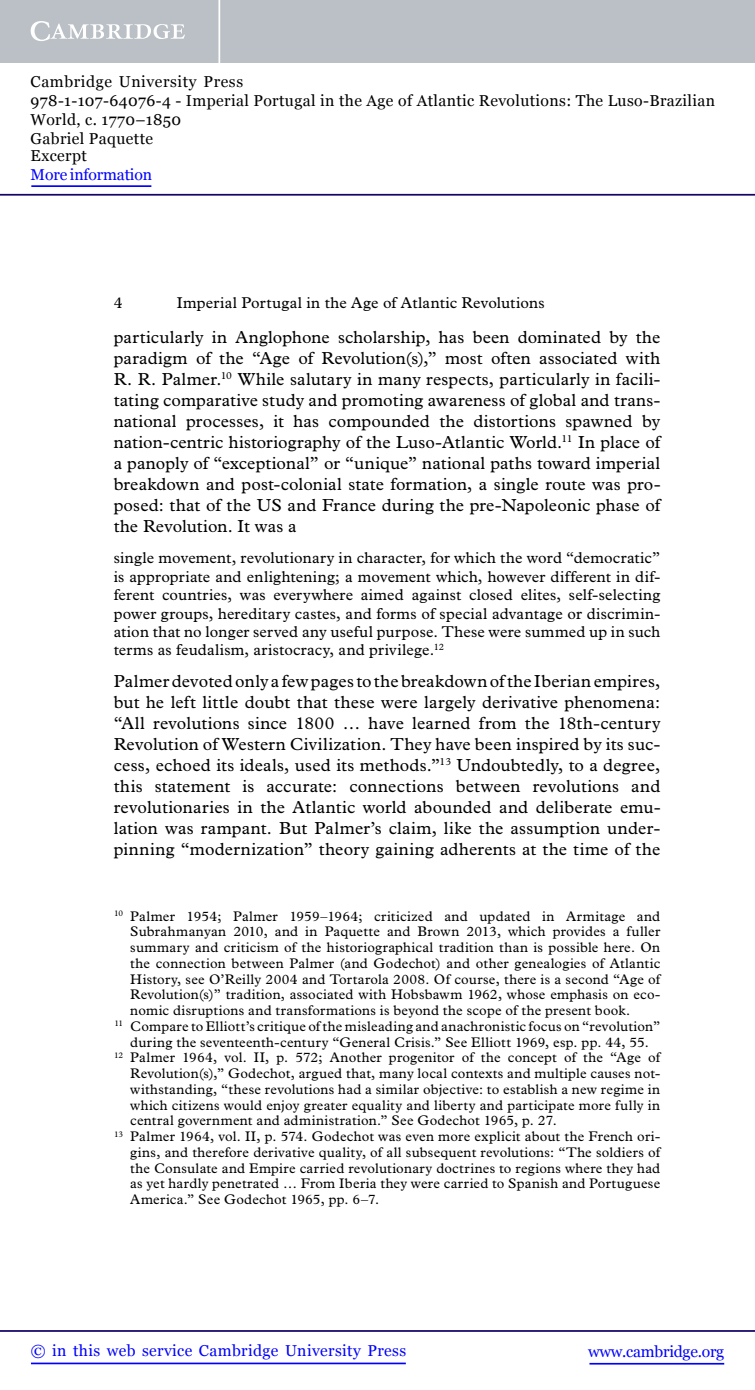
<style>
.page{position:relative;width:755px;height:1390px;background:#fff}
.page>*{position:absolute;margin:0;border:0;box-sizing:border-box;transform-origin:0 0}
.t1{font:17.5px/21px "Plantin Std";letter-spacing:.01em;color:#000;text-align:justify}
.t2{font:15.75px/18.4px "Plantin Std";letter-spacing:.015em;color:#000;text-align:justify}
.t3{font:15.75px/18.6px "Georgia";letter-spacing:.025em;color:#000}
.t4{font:15.75px "Georgia";letter-spacing:.025em;color:#00f}
.t5{font:15.75px "Georgia";letter-spacing:-.015em;color:#00f}
.t6{font:15.75px "Georgia";letter-spacing:-.01em;color:#00f}
.t7{font:14px "Plantin Std";letter-spacing:.02em;color:#000}
</style>
<div class="page">
<hr style="left:589px;top:1363px;width:134px;height:1px;background:#00f">
<hr style="left:0;top:1330px;width:754px;height:2px;background:#150666">
<hr style="left:31px;top:1362px;width:374px;height:2px;background:#00f">
<div style="left:0;top:0;width:754px;height:63px;background:#bac0c6"></div>
<svg style="left:31px;top:21px;width:154px;height:20px"></svg>
<hr style="left:218px;top:0;width:2px;height:63px;background:#fff">
<hr style="left:0;top:194px;width:754px;height:2px;background:#150666">
<hr style="left:31px;top:185px;width:120px;height:2px;background:#00f">
<p class="t3" style="left:31px;top:73px;width:685px">Cambridge University Press<br>978-1-107-64076-4 - Imperial Portugal in the Age of Atlantic Revolutions: The Luso-Brazilian World, c. 1770–1850<br>Gabriel Paquette<br>Excerpt</p>
<p class="t6" style="left:31px;top:165px;width:123px">More information</p>
<p class="t2" style="left:114px;top:295px;width:10px">4</p>
<p class="t2" style="left:177px;top:295px;width:369px">Imperial Portugal in the Age of Atlantic Revolutions</p>
<p class="t1" style="left:114px;top:328px;width:548px">particularly in Anglophone scholarship, has been dominated by the paradigm of the “Age of Revolution (s),” most often associated with R. R. Palmer . <sup>10</sup> While salutary in many respects, particularly in facili&shy;tating comparative study and promoting awareness of global and trans&shy;national processes, it has compounded the distortions spawned by nation-centric historiography of the Luso-Atlantic World. <sup>11</sup> In place of a panoply of “exceptional” or “unique” national paths toward imperial breakdown and post-colonial state formation, a single route was pro&shy;posed: that of the US and France during the pre-Napoleonic phase of the Revolution. It was a</p>
<p class="t2" style="left:114px;top:550px;width:548px">single movement, revolutionary in character, for which the word “democratic” is appropriate and enlightening; a movement which, however different in dif&shy;ferent countries, was everywhere aimed against closed elites, self-selecting power groups, hereditary castes, and forms of special advantage or discrimin&shy;ation that no longer served any useful purpose. These were summed up in such terms as feudalism, aristocracy, and privilege. <sup>12</sup></p>
<p class="t1" style="left:114px;top:672px;width:548px">Palmer devoted only a few pages to the breakdown of the Iberian empires, but he left little doubt that these were largely derivative phenomena: “All revolutions since 1800 … have learned from the 18th-century Revolution of Western Civilization. They have been inspired by its suc&shy;cess, echoed its ideals, used its methods.” <sup>13</sup> Undoubtedly, to a degree, this statement is accurate: connections between revolutions and revolutionaries in the Atlantic world abounded and deliberate emu&shy;lation was rampant. But Palmer’s claim, like the assumption under&shy;pinning “modernization” theory gaining adherents at the time of the</p>
<p class="t7" style="left:114px;top:911px;width:547px"><sup>10</sup> Palmer 1954 ; Palmer 1959– 1964 ; criticized and updated in Armitage and</p>
<p class="t7" style="left:130px;top:927px;width:531px">Subrahmanyan 2010 , and in Paquette and Brown 2013 , which provides a fuller</p>
<p class="t7" style="left:130px;top:942px;width:531px">summary and criticism of the historiographical tradition than is possible here. On</p>
<p class="t7" style="left:130px;top:958px;width:531px">the connection between Palmer (and Godechot) and other genealogies of Atlantic</p>
<p class="t7" style="left:130px;top:974px;width:531px">History, see O’Reilly 2004 and Tortarola 2008. Of course, there is a second “Age of</p>
<p class="t7" style="left:130px;top:990px;width:531px">Revolution(s)” tradition, associated with Hobsbawm 1962 , whose emphasis on eco-</p>
<p class="t7" style="left:130px;top:1005px;width:501px">nomic disruptions and transformations is beyond the scope of the present book.</p>
<p class="t7" style="left:114px;top:1021px;width:547px"><sup>11</sup> Compare to Elliott’s critique of the misleading and anachronistic focus on “revolution”</p>
<p class="t7" style="left:130px;top:1037px;width:519px">during the seventeenth-century “General Crisis.” See Elliott 1969 , esp. pp. 44, 55.</p>
<p class="t7" style="left:114px;top:1053px;width:547px"><sup>12</sup> Palmer 1964 , vol. II, p. 572; Another progenitor of the concept of the “Age of</p>
<p class="t7" style="left:130px;top:1068px;width:531px">Revolution(s),” Godechot, argued that, many local contexts and multiple causes not-</p>
<p class="t7" style="left:130px;top:1084px;width:531px">withstanding, “these revolutions had a similar objective: to establish a new regime in</p>
<p class="t7" style="left:130px;top:1100px;width:531px">which citizens would enjoy greater equality and liberty and participate more fully in</p>
<p class="t7" style="left:130px;top:1116px;width:428px">central government and administration.” See Godechot 1965 , p. 27.</p>
<p class="t7" style="left:114px;top:1131px;width:547px"><sup>13</sup> Palmer 1964 , vol. II, p. 574. Godechot was even more explicit about the French ori-</p>
<p class="t7" style="left:130px;top:1147px;width:531px">gins, and therefore derivative quality, of all subsequent revolutions: “The soldiers of</p>
<p class="t7" style="left:130px;top:1163px;width:531px">the Consulate and Empire carried revolutionary doctrines to regions where they had</p>
<p class="t7" style="left:130px;top:1179px;width:531px">as yet hardly penetrated … From Iberia they were carried to Spanish and Portuguese</p>
<p class="t7" style="left:130px;top:1194px;width:250px">America.” See Godechot 1965 , pp. 6–7.</p>
<p class="t4" style="left:31px;top:1341px;width:376px">© in this web service Cambridge University Press</p>
<p class="t5" style="left:587px;top:1341px;width:137px">www.cambridge.org</p>
</div>
